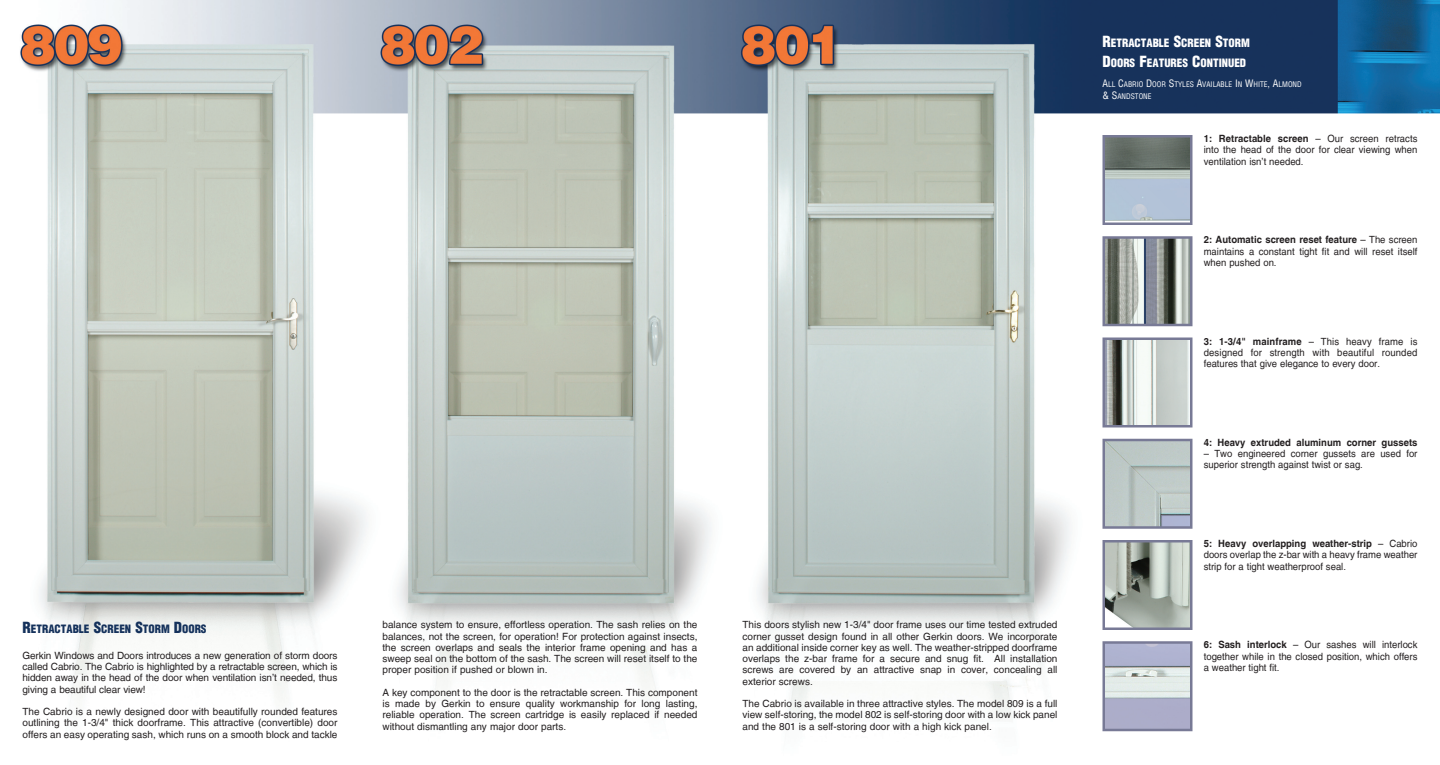
<style>
.page{position:relative;width:1440px;height:765px;background:#fff}
.page>*{position:absolute;margin:0;border:0;box-sizing:border-box;transform-origin:0 0}
.t1{font:900 condensed 11.25px/20px "Helvetica LT";color:#fff}
.t2{font:900 condensed 11.25px "Helvetica LT";color:#14315b}
.t3{font:10px/11.2px "Helvetica LT";color:#231f20;text-align:justify}
.t4{font:10px/11.2px "Helvetica LT";color:#231f20;text-align:justify;scale:.95 1}
.t5{font:700 10px "Helvetica LT";color:#231f20;scale:.95 1}
.t6{font:condensed 7.5px/12.5px "Helvetica LT";color:#fff}
.s1{font-size:15px}
.s2{font-size:10px}
.s3{font-weight:700}
</style>
<div class="page">
<img style="left:20px;top:0;width:1420px;height:732px">
<img style="left:1105px;top:138px;width:84px;height:82px">
<div style="left:1102px;top:135px;width:90px;height:90px;border:2px solid #787a96"></div>
<img style="left:1105px;top:239px;width:84px;height:84px">
<div style="left:1102px;top:236px;width:90px;height:90px;border:2px solid #787a96"></div>
<img style="left:1105px;top:341px;width:84px;height:84px">
<div style="left:1102px;top:338px;width:90px;height:90px;border:2px solid #787a96"></div>
<img style="left:1105px;top:442px;width:84px;height:84px">
<div style="left:1102px;top:439px;width:90px;height:90px;border:2px solid #787a96"></div>
<img style="left:1105px;top:543px;width:84px;height:84px">
<div style="left:1102px;top:540px;width:90px;height:90px;border:2px solid #787a96"></div>
<img style="left:1105px;top:644px;width:84px;height:84px">
<div style="left:1102px;top:641px;width:90px;height:90px;border:2px solid #787a96"></div>
<p class="t2" style="left:22px;top:621px;width:179px"><span class="s1">R</span>ETRACTABLE <span class="s1">S</span>CREEN <span class="s1">S</span>TORM <span class="s1">D</span>OORS</p>
<p class="t3" style="left:22px;top:650px;width:317px">Gerkin Windows and Doors introduces a new generation of storm doors called Cabrio. The Cabrio is highlighted by a retractable screen, which is hidden away in the head of the door when ventilation isn’t needed, thus giving a beautiful clear view!</p>
<p class="t3" style="left:22px;top:706px;width:317px">The Cabrio is a newly designed door with beautifully rounded features outlining the 1-3/4" thick doorframe. This attractive (convertible) door offers an easy operating sash, which runs on a smooth block and tackle</p>
<p class="t3" style="left:382px;top:619px;width:317px">balance system to ensure, effortless operation. The sash relies on the balances, not the screen, for operation! For protection against insects, the screen overlaps and seals the interior frame opening and has a sweep seal on the bottom of the sash. The screen will reset itself to the proper position if pushed or blown in.</p>
<p class="t3" style="left:382px;top:687px;width:317px">A key component to the door is the retractable screen. This component is made by Gerkin to ensure quality workmanship for long lasting, reliable operation. The screen cartridge is easily replaced if needed without dismantling any major door parts.</p>
<p class="t3" style="left:742px;top:619px;width:317px">This doors stylish new 1-3/4" door frame uses our time tested extruded corner gusset design found in all other Gerkin doors. We incorporate an additional inside corner key as well. The weather-stripped doorframe overlaps the z-bar frame for a secure and snug fit. All installation screws are covered by an attractive snap in cover, concealing all exterior screws.</p>
<p class="t3" style="left:742px;top:698px;width:317px">The Cabrio is available in three attractive styles. The model 809 is a full view self-storing, the model 802 is self-storing door with a low kick panel and the 801 is a self-storing door with a high kick panel.</p>
<p class="t1" style="left:1102px;top:33px;width:149px"><span class="s1">R</span>ETRACTABLE <span class="s1">S</span>CREEN <span class="s1">S</span>TORM<br><span class="s1">D</span>OORS <span class="s1">F</span>EATURES <span class="s1">C</span>ONTINUED</p>
<p class="t6" style="left:1102px;top:78px;width:200px"><span class="s2">A</span>LL <span class="s2">C</span>ABRIO <span class="s2">D</span>OOR <span class="s2">S</span>TYLES <span class="s2">A</span>VAILABLE <span class="s2">I</span> N <span class="s2">W</span>HITE<span class="s2">, A</span>LMOND <span class="s2">&amp; S</span>ANDSTONE</p>
<p class="t4" style="left:1204px;top:133px;width:226px"><span class="s3">1: Retractable screen</span> – Our screen retracts into the head of the door for clear viewing when ventilation isn’t needed.</p>
<p class="t4" style="left:1204px;top:234px;width:226px"><span class="s3">2: Automatic screen reset feature</span> – The screen maintains a constant tight fit and will reset itself when pushed on.</p>
<p class="t4" style="left:1204px;top:336px;width:226px"><span class="s3">3: 1-3/4" mainframe</span> – This heavy frame is designed for strength with beautiful rounded features that give elegance to every door.</p>
<p class="t5" style="left:1204px;top:436px;width:227px">4: Heavy extruded aluminum corner gussets</p>
<p class="t4" style="left:1204px;top:448px;width:226px">– Two engineered corner gussets are used for superior strength against twist or sag.</p>
<p class="t4" style="left:1204px;top:538px;width:226px"><span class="s3">5: Heavy overlapping weather-strip</span> – Cabrio doors overlap the z-bar with a heavy frame weather strip for a tight weatherproof seal.</p>
<p class="t4" style="left:1204px;top:639px;width:227px"><span class="s3">6: Sash interlock</span> – Our sashes will interlock together while in the closed position, which offers a weather tight fit.</p>
</div>
